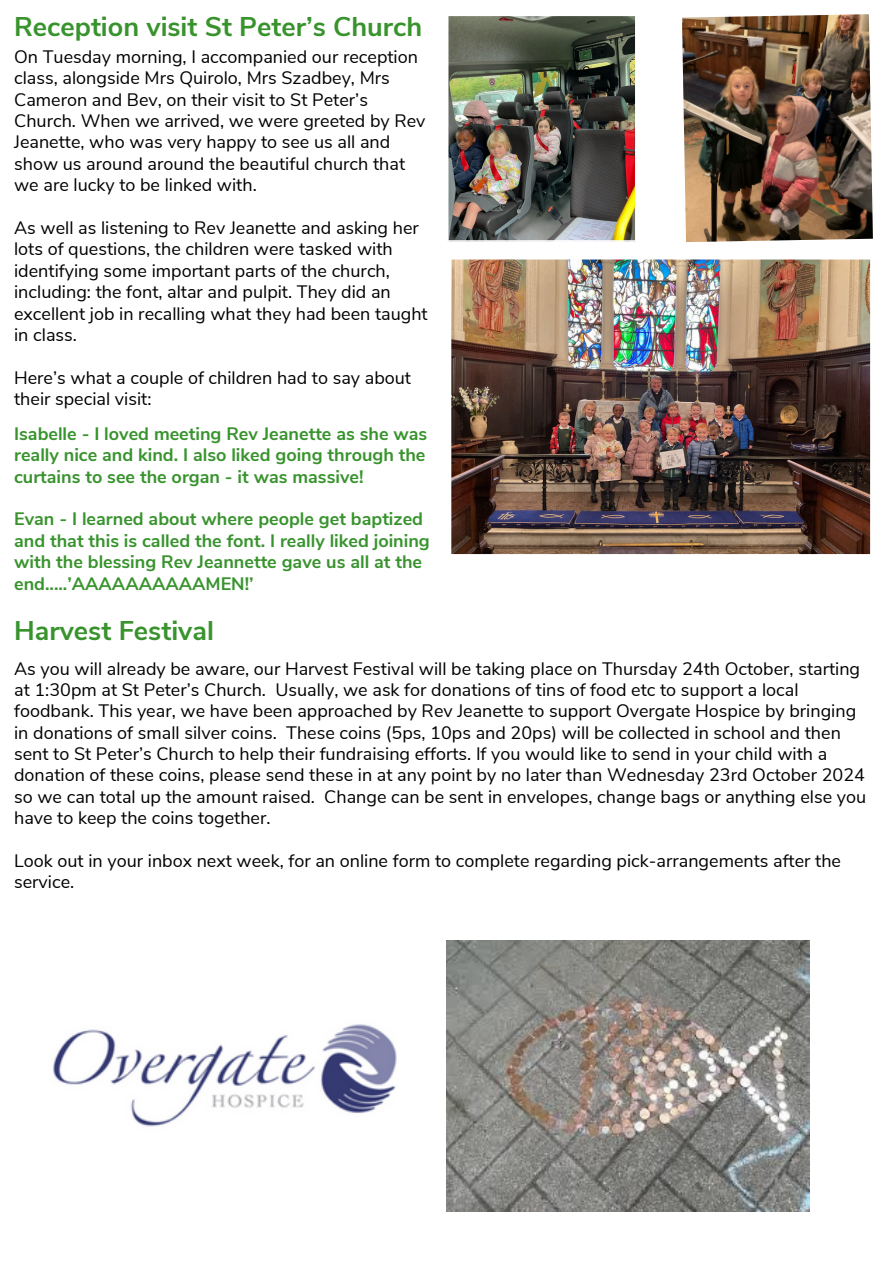
<style>
.page{position:relative;width:894px;height:1264px;background:#fff}
.page>*{position:absolute;margin:0;border:0;box-sizing:border-box;transform-origin:0 0}
.t1{font:700 27px "Nunito Sans";color:#38932d}
.t2{font:18px/21.3px "Nunito Sans";color:#000}
.t3{font:700 18px/21.3px "Nunito Sans";color:#38932d;text-align:justify}
</style>
<div class="page">
<img style="left:447px;top:16px;width:189px;height:226px">
<img style="left:682px;top:14px;width:191px;height:229px">
<img style="left:451px;top:259px;width:420px;height:296px">
<img style="left:446px;top:940px;width:363px;height:271px">
<img style="left:53px;top:1024px;width:344px;height:103px">
<p class="t1" style="left:14px;top:9px;width:409px">Reception visit St Peter’s Church</p>
<p class="t2" style="left:14px;top:46px;width:413px">On Tuesday morning, I accompanied our reception class, alongside Mrs Quirolo, Mrs Szadbey, Mrs Cameron and Bev, on their visit to St Peter’s Church. When we arrived, we were greeted by Rev Jeanette, who was very happy to see us all and show us around around the beautiful church that we are lucky to be linked with.</p>
<h2 class="t2" style="left:14px;top:217px;width:415px">As well as listening to Rev Jeanette and asking her lots of questions, the children were tasked with identifying some important parts of the church, including: the font, altar and pulpit. They did an excellent job in recalling what they had been taught in class.</h2>
<h2 class="t2" style="left:14px;top:367px;width:398px">Here’s what a couple of children had to say about their special visit:</h2>
<h1 class="t3" style="left:14px;top:423px;width:414px">Isabelle - I loved meeting Rev Jeanette as she was really nice and kind. I also liked going through the curtains to see the organ - it was massive!</h1>
<p class="t3" style="left:14px;top:509px;width:417px;text-align:left">Evan - I learned about where people get baptized and that this is called the font. I really liked joining with the blessing Rev Jeannette gave us all at the end.....’AAAAAAAAAAMEN!’</p>
<p class="t1" style="left:14px;top:612px;width:201px">Harvest Festival</p>
<p class="t2" style="left:14px;top:658px;width:853px">As you will already be aware, our Harvest Festival will be taking place on Thursday 24th October, starting at 1:30pm at St Peter’s Church. Usually, we ask for donations of tins of food etc to support a local foodbank. This year, we have been approached by Rev Jeanette to support Overgate Hospice by bringing in donations of small silver coins. These coins (5ps, 10ps and 20ps) will be collected in school and then sent to St Peter’s Church to help their fundraising efforts. If you would like to send in your child with a donation of these coins, please send these in at any point by no later than Wednesday 23rd October 2024 so we can total up the amount raised. Change can be sent in envelopes, change bags or anything else you have to keep the coins together.</p>
<p class="t2" style="left:14px;top:850px;width:828px">Look out in your inbox next week, for an online form to complete regarding pick-arrangements after the service.</p>
</div>
